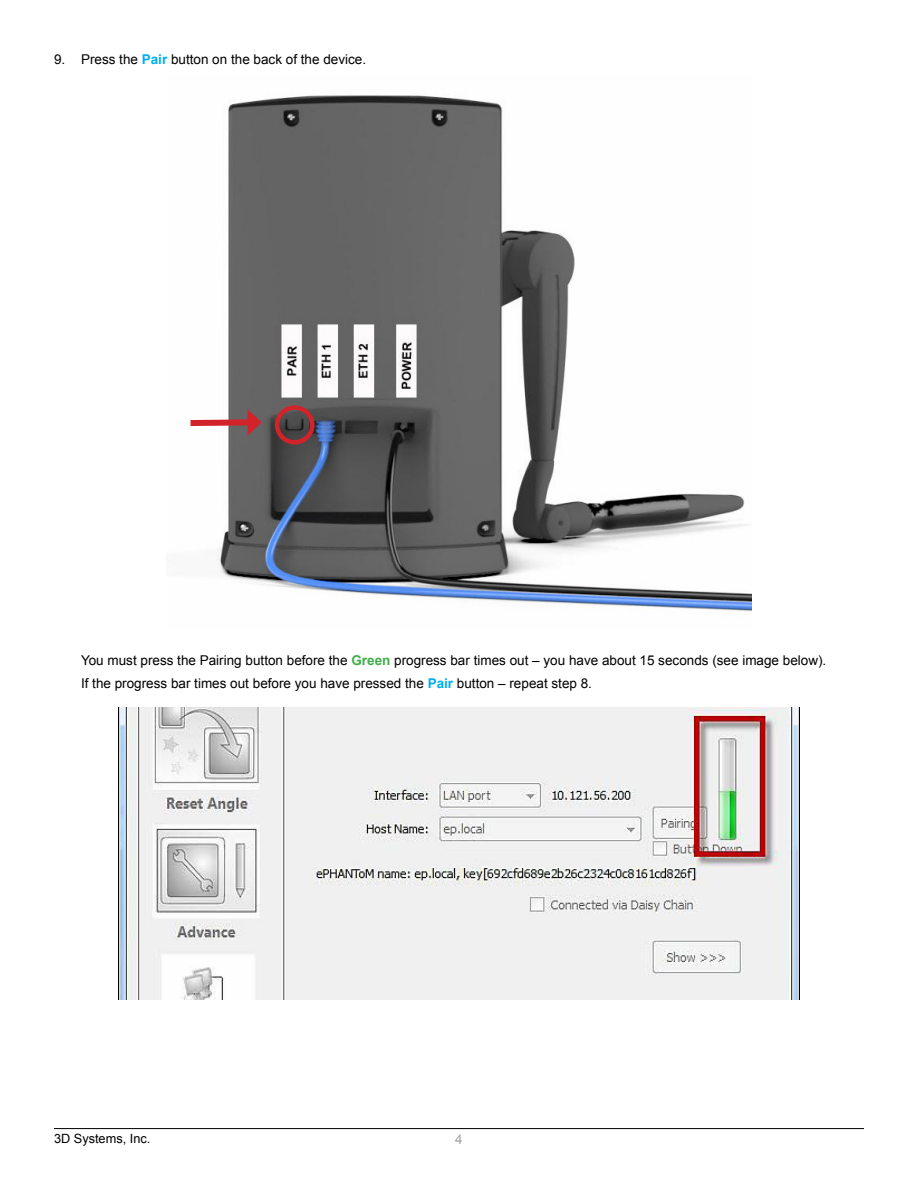
<style>
.page{position:relative;width:918px;height:1188px;background:#fff}
.page>*{position:absolute;margin:0;border:0;box-sizing:border-box;transform-origin:0 0}
.t1{font:13.5px/23.2px "Arial";color:#000}
.t2{font:13.5px "Arial";color:#a4a3a4}
.t3{font:12.75px "Arial";color:#000}
.s1{font-weight:700;color:#00aeef}
.s2{font-weight:700;color:#41ad49}
</style>
<div class="page">
<hr style="left:54px;top:1128px;width:810px;height:1px;background:#000">
<img style="left:216px;top:94px;width:536px;height:518px">
<img style="left:119px;top:708px;width:680px;height:292px">
<div style="left:275px;top:405px;width:40px;height:40px;border:4px solid #d2232a;border-radius:50%"></div>
<svg style="left:190px;top:409px;width:72px;height:27px"></svg>
<p class="t1" style="left:54px;top:48px;width:314px">9. Press the <span class="s1">Pair</span> button on the back of the device.</p>
<p class="t1" style="left:81px;top:648px;width:747px">You must press the Pairing button before the <span class="s2">Green</span> progress bar times out – you have about 15 seconds (see image below).<br>If the progress bar times out before you have pressed the <span class="s1">Pair</span> button – repeat step 8.</p>
<p class="t3" style="left:54px;top:1130px;width:98px">3D Systems, Inc.</p>
<p class="t2" style="left:455px;top:1130px;width:9px">4</p>
</div>
